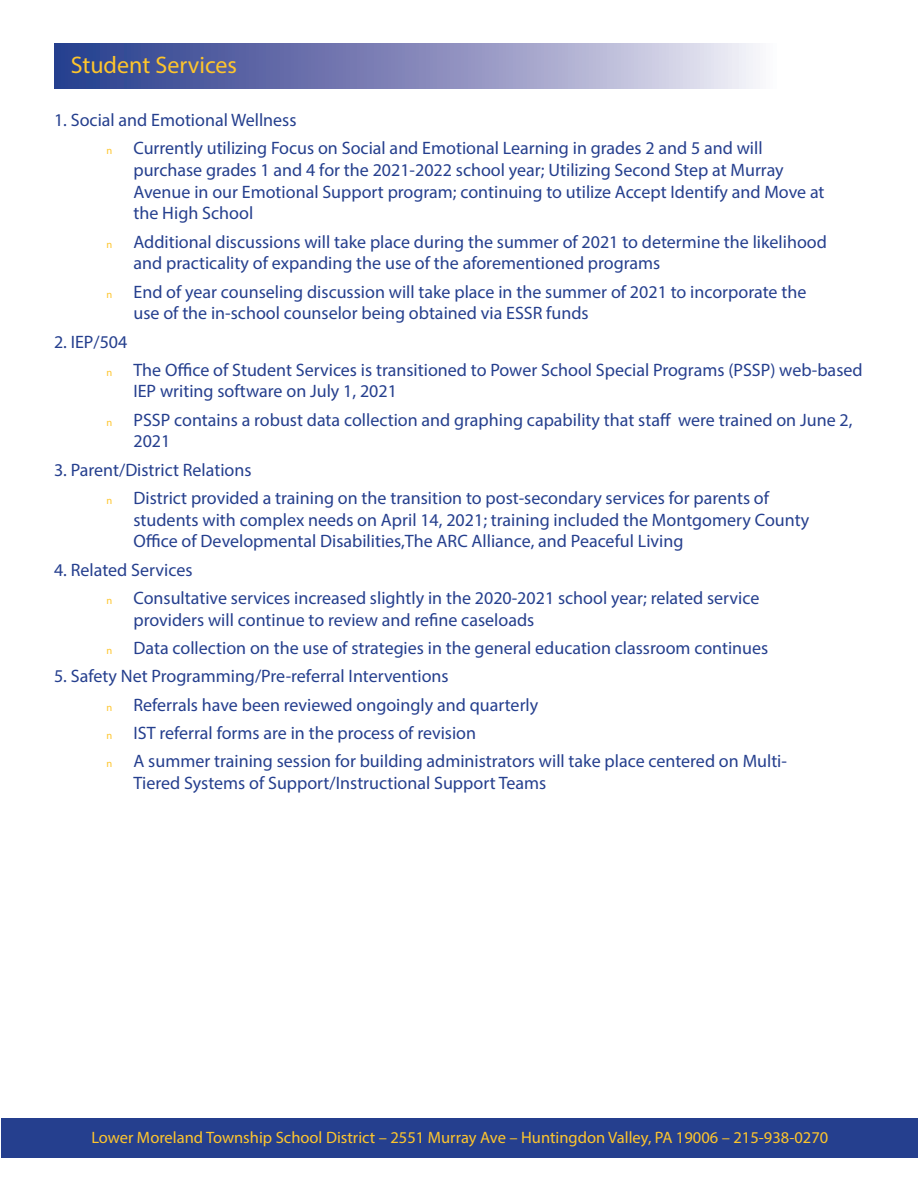
<style>
.page{position:relative;width:918px;height:1188px;background:#fff}
.page>*{position:absolute;margin:0;border:0;box-sizing:border-box;transform-origin:0 0}
.t1{font:24px "Myriad Pro";color:#fec52c}
.t2{font:18px/21.6px "Myriad Pro";color:#253f8e}
.t3{font:16.5px "Myriad Pro";color:#fec52c}
.s1{font-size:10.5px;color:#fec52c}
</style>
<div class="page">
<div style="left:1px;top:1118px;width:917px;height:39px;background:#253f8e"></div>
<svg style="left:54px;top:43px;width:702px;height:46px;background:#858cbc"></svg>
<p class="t1" style="left:71px;top:50px;width:168px">Student Services</p>
<p class="t2" style="left:54px;top:109px;width:244px">1. Social and Emotional Wellness</p>
<p class="t2" style="left:134px;top:137px;width:693px;text-indent:-27px"><span class="s1">n</span> Currently utilizing Focus on Social and Emotional Learning in grades 2 and 5 and will purchase grades 1 and 4 for the 2021-2022 school year; Utilizing Second Step at Murray Avenue in our Emotional Support program; continuing to utilize Accept Identify and Move at the High School</p>
<p class="t2" style="left:134px;top:231px;width:695px;text-indent:-27px"><span class="s1">n</span> Additional discussions will take place during the summer of 2021 to determine the likelihood and practicality of expanding the use of the aforementioned programs</p>
<p class="t2" style="left:134px;top:280px;width:674px;text-indent:-27px"><span class="s1">n</span> End of year counseling discussion will take place in the summer of 2021 to incorporate the use of the in-school counselor being obtained via ESSR funds</p>
<p class="t2" style="left:54px;top:330px;width:75px">2. IEP/504</p>
<p class="t2" style="left:134px;top:359px;width:731px;text-indent:-27px"><span class="s1">n</span> The Office of Student Services is transitioned to Power School Special Programs (PSSP) web-based<br>IEP writing software on July 1, 2021</p>
<p class="t2" style="left:134px;top:409px;width:720px;text-indent:-27px"><span class="s1">n</span> PSSP contains a robust data collection and graphing capability that staff were trained on June 2,<br>2021</p>
<p class="t2" style="left:54px;top:459px;width:199px">3. Parent/District Relations</p>
<p class="t2" style="left:134px;top:487px;width:677px;text-indent:-27px"><span class="s1">n</span> District provided a training on the transition to post-secondary services for parents of students with complex needs on April 14, 2021; training included the Montgomery County<br>Office of Developmental Disabilities,The ARC Alliance, and Peaceful Living</p>
<p class="t2" style="left:54px;top:559px;width:140px">4. Related Services</p>
<p class="t2" style="left:134px;top:587px;width:627px;text-indent:-27px"><span class="s1">n</span> Consultative services increased slightly in the 2020-2021 school year; related service providers will continue to review and refine caseloads</p>
<p class="t2" style="left:106px;top:637px;width:663px"><span class="s1">n</span> Data collection on the use of strategies in the general education classroom continues</p>
<p class="t2" style="left:54px;top:665px;width:396px">5. Safety Net Programming/Pre-referral Interventions</p>
<p class="t2" style="left:106px;top:694px;width:433px"><span class="s1">n</span> Referrals have been reviewed ongoingly and quarterly</p>
<p class="t2" style="left:106px;top:722px;width:371px"><span class="s1">n</span> IST referral forms are in the process of revision</p>
<p class="t2" style="left:134px;top:750px;width:655px;text-indent:-27px"><span class="s1">n</span> A summer training session for building administrators will take place centered on Multi-<br>Tiered Systems of Support/Instructional Support Teams</p>
<p class="t3" style="left:91px;top:1128px;width:738px">Lower Moreland Township School District – 2551 Murray Ave – Huntingdon Valley, PA 19006 – 215-938-0270</p>
</div>
